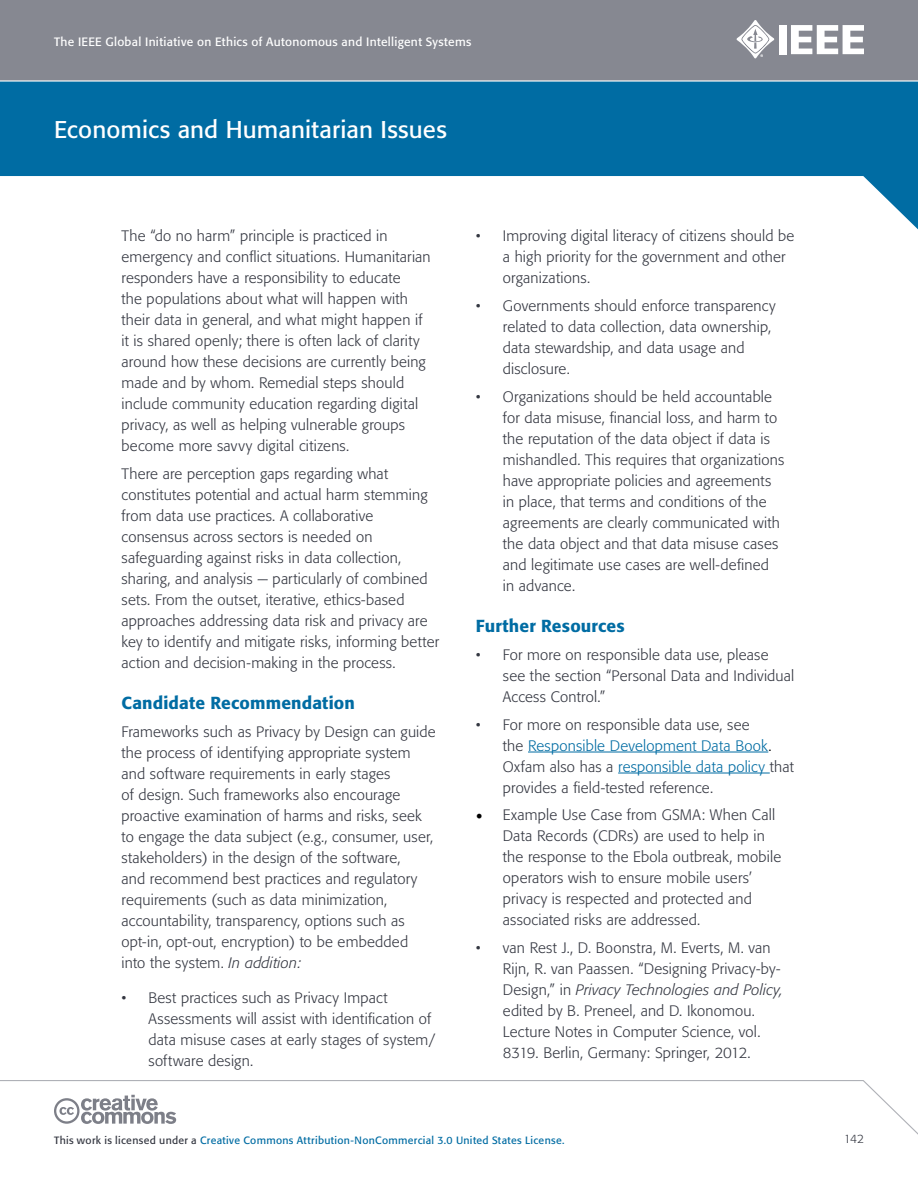
<style>
.page{position:relative;width:918px;height:1188px;background:#fff}
.page>*{position:absolute;margin:0;border:0;box-sizing:border-box;transform-origin:0 0}
.t1{font:24px "Formata";letter-spacing:.005em;color:#fff}
.t2{font:500 17.25px "Formata";letter-spacing:.01em;color:#006ca3}
.t3{font:300 15px/21px "Formata";letter-spacing:.01em;color:#343741}
.t4{font:12px "Formata";letter-spacing:.025em;color:#fff}
.t5{font:300 12px "Formata";color:#343741}
.t6{font:10.5px "Formata";letter-spacing:.03em;color:#006ca3}
.s1{font-style:italic}
.s2{color:#006ca3}
.s3{color:#000}
.s4{font-family:"Minion Pro";font-weight:400;font-size:18px;color:#000}
.s5{color:#343741}
</style>
<div class="page">
<div style="left:0;top:0;width:918px;height:81px;background:#868891"></div>
<svg style="left:0;top:82px;width:918px;height:147px;fill:#006ca3"></svg>
<svg style="left:0;top:1080px;width:918px;height:55px"></svg>
<hr style="left:0;top:80px;width:918px;height:2px;background:#fff">
<div style="left:779px;top:25px;width:8px;height:29px;background:#fff"></div>
<svg style="left:791px;top:25px;width:73px;height:29px"></svg>
<svg style="left:736px;top:20px;width:38px;height:38px"></svg>
<svg style="left:54px;top:1095px;width:122px;height:29px"></svg>
<hr style="left:528px;top:752px;width:240px;height:1px;background:#006ca3">
<hr style="left:618px;top:773px;width:152px;height:1px;background:#006ca3">
<p class="t4" style="left:54px;top:34px;width:419px">The IEEE Global Initiative on Ethics of Autonomous and Intelligent Systems</p>
<h1 class="t1" style="left:54px;top:115px;width:394px">Economics and Humanitarian Issues</h1>
<p class="t3" style="left:122px;top:226px;width:311px">The “do no harm” principle is practiced in emergency and conflict situations. Humanitarian responders have a responsibility to educate<br>the populations about what will happen with their data in general, and what might happen if it is shared openly; there is often lack of clarity around how these decisions are currently being made and by whom. Remedial steps should include community education regarding digital privacy, as well as helping vulnerable groups become more savvy digital citizens.</p>
<p class="t3" style="left:122px;top:463px;width:319px">There are perception gaps regarding what constitutes potential and actual harm stemming from data use practices. A collaborative consensus across sectors is needed on safeguarding against risks in data collection, sharing, and analysis — particularly of combined sets. From the outset, iterative, ethics-based approaches addressing data risk and privacy are key to identify and mitigate risks, informing better action and decision-making in the process.</p>
<p class="t2" style="left:122px;top:693px;width:235px">Candidate Recommendation</p>
<p class="t3" style="left:122px;top:721px;width:316px">Frameworks such as Privacy by Design can guide the process of identifying appropriate system and software requirements in early stages<br>of design. Such frameworks also encourage proactive examination of harms and risks, seek to engage the data subject (e.g., consumer, user, stakeholders) in the design of the software,<br>and recommend best practices and regulatory requirements (such as data minimization, accountability, transparency, options such as opt-in, opt-out, encryption) to be embedded into the system. <span class="s1">In addition:</span></p>
<p class="t3" style="left:148px;top:987px;width:288px;text-indent:-27px">• Best practices such as Privacy Impact Assessments will assist with identification of data misuse cases at early stages of system/ software design.</p>
<p class="t3" style="left:503px;top:226px;width:293px;text-indent:-27px">• Improving digital literacy of citizens should be a high priority for the government and other organizations.</p>
<p class="t3" style="left:503px;top:295px;width:274px;text-indent:-27px">• Governments should enforce transparency related to data collection, data ownership, data stewardship, and data usage and disclosure.</p>
<p class="t3" style="left:503px;top:386px;width:283px;text-indent:-27px">• Organizations should be held accountable for data misuse, financial loss, and harm to the reputation of the data object if data is mishandled. This requires that organizations have appropriate policies and agreements in place, that terms and conditions of the agreements are clearly communicated with the data object and that data misuse cases and legitimate use cases are well-defined<br>in advance.</p>
<p class="t2" style="left:476px;top:615px;width:150px">Further Resources</p>
<p class="t3" style="left:503px;top:644px;width:293px;text-indent:-27px">• For more on responsible data use, please see the section “Personal Data and Individual<br>Access Control.”</p>
<p class="t3" style="left:503px;top:714px;width:293px;text-indent:-27px">• For more on responsible data use, see<br>the <span class="s2">Responsible Development Data Book</span><span class="s3">.<br></span>Oxfam also has a <span class="s2">responsible data policy</span> that provides a field-tested reference.</p>
<p class="t3" style="left:503px;top:805px;width:280px;text-indent:-27px"><span class="s4">•</span> Example Use Case from GSMA: When Call Data Records (CDRs) are used to help in the response to the Ebola outbreak, mobile operators wish to ensure mobile users’ privacy is respected and protected and associated risks are addressed.</p>
<p class="t3" style="left:503px;top:937px;width:281px;text-indent:-27px">• van Rest J., D. Boonstra, M. Everts, M. van Rijn, R. van Paassen. “Designing Privacy-by-Design,” in <span class="s1">Privacy Technologies and Policy, </span>edited by B. Preneel, and D. Ikonomou.<br>Lecture Notes in Computer Science, vol.<br>8319. Berlin, Germany: Springer, 2012.</p>
<p class="t6" style="left:54px;top:1133px;width:512px"><span class="s5">This work is licensed under a</span> Creative Commons Attribution-NonCommercial 3.0 United States License.</p>
<p class="t5" style="left:844px;top:1132px;width:22px">142</p>
</div>
